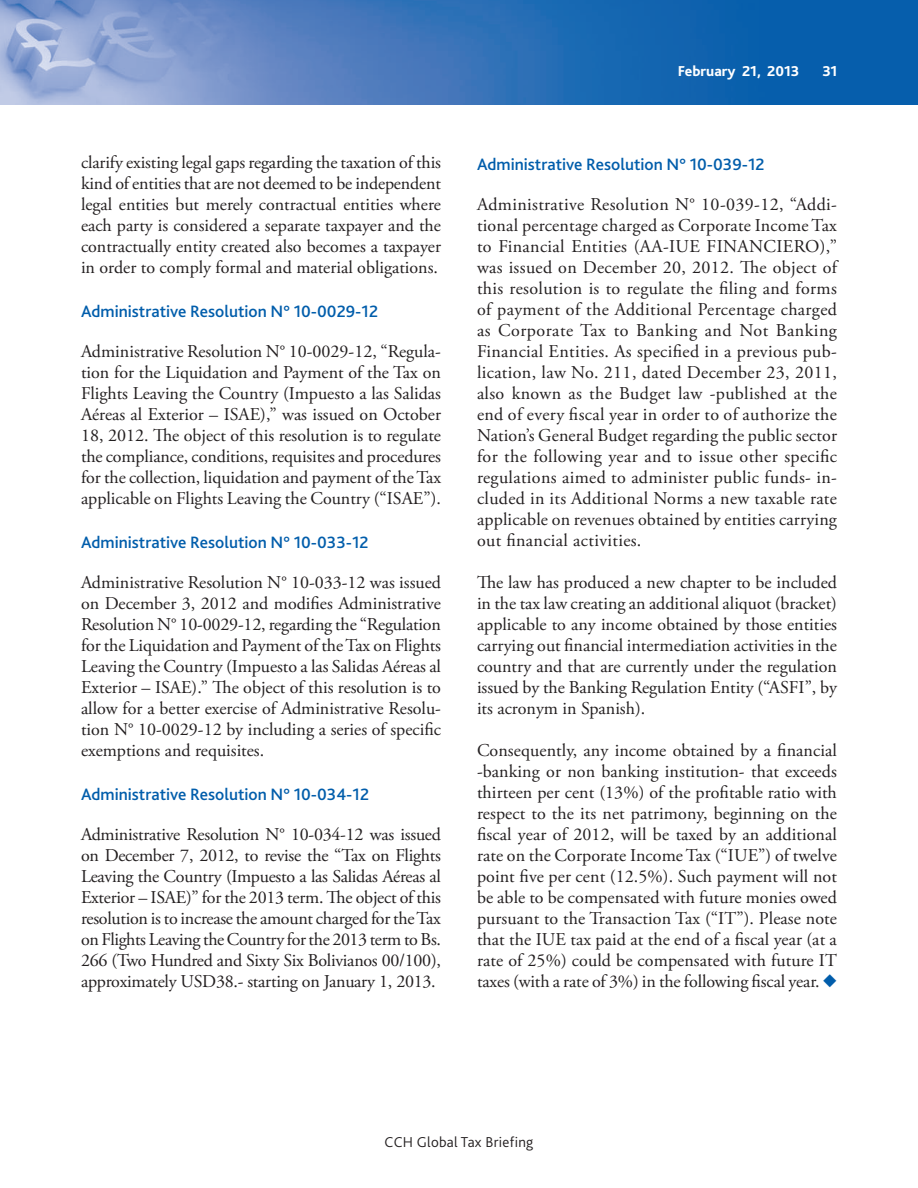
<style>
.page{position:relative;width:918px;height:1188px;background:#fff}
.page>*{position:absolute;margin:0;border:0;box-sizing:border-box;transform-origin:0 0}
.t1{font:18px/21px "Adobe Garamond Pro";color:#231f20;text-align:justify}
.t2{font:500 17.25px "Bliss 2";color:#015dab}
.t3{font:300 15px "Bliss 2";letter-spacing:.02em;color:#231f20}
.t4{font:800 15px "Bliss 2";color:#fff}
.s1{color:#015dab}
</style>
<div class="page">
<img style="left:0;top:0;width:918px;height:105px">
<p class="t1" style="left:81px;top:153px;width:362px">clarify existing legal gaps regarding the taxation of this kind of entities that are not deemed to be independent legal entities but merely contractual entities where each party is considered a separate taxpayer and the contractually entity created also becomes a taxpayer in order to comply formal and material obligations.</p>
<p class="t2" style="left:81px;top:304px;width:299px">Administrative Resolution N° 10-0029-12</p>
<p class="t1" style="left:81px;top:342px;width:362px">Administrative Resolution N° 10-0029-12, “Regula&shy;tion for the Liquidation and Payment of the Tax on Flights Leaving the Country (Impuesto a las Salidas Aéreas al Exterior – ISAE),” was issued on October 18, 2012. The object of this resolution is to regulate the compliance, conditions, requisites and procedures for the collection, liquidation and payment of the Tax applicable on Flights Leaving the Country (“ISAE”).</p>
<p class="t2" style="left:81px;top:535px;width:289px">Administrative Resolution N° 10-033-12</p>
<p class="t1" style="left:81px;top:573px;width:362px">Administrative Resolution N° 10-033-12 was issued on December 3, 2012 and modifies Administrative Resolution N° 10-0029-12, regarding the “Regulation for the Liquidation and Payment of the Tax on Flights Leaving the Country (Impuesto a las Salidas Aéreas al Exterior – ISAE).” The object of this resolution is to allow for a better exercise of Administrative Resolu&shy;tion N° 10-0029-12 by including a series of specific exemptions and requisites.</p>
<p class="t2" style="left:81px;top:787px;width:290px">Administrative Resolution N° 10-034-12</p>
<p class="t1" style="left:81px;top:825px;width:362px">Administrative Resolution N° 10-034-12 was issued on December 7, 2012, to revise the “Tax on Flights Leaving the Country (Impuesto a las Salidas Aéreas al Exterior – ISAE)” for the 2013 term. The object of this resolution is to increase the amount charged for the Tax on Flights Leaving the Country for the 2013 term to Bs.<br>266 (Two Hundred and Sixty Six Bolivianos 00/100), approximately USD38.- starting on January 1, 2013.</p>
<p class="t4" style="left:678px;top:63px;width:123px">February 21, 2013</p>
<p class="t4" style="left:823px;top:63px;width:16px">31</p>
<p class="t2" style="left:477px;top:158px;width:289px">Administrative Resolution N° 10-039-12</p>
<p class="t1" style="left:477px;top:195px;width:362px">Administrative Resolution N° 10-039-12, “Addi&shy;tional percentage charged as Corporate Income Tax to Financial Entities (AA-IUE FINANCIERO),” was issued on December 20, 2012. The object of this resolution is to regulate the filing and forms of payment of the Additional Percentage charged as Corporate Tax to Banking and Not Banking Financial Entities. As specified in a previous pub&shy;lication, law No. 211, dated December 23, 2011, also known as the Budget law -published at the end of every fiscal year in order to of authorize the Nation’s General Budget regarding the public sector for the following year and to issue other specific regulations aimed to administer public funds- in&shy;cluded in its Additional Norms a new taxable rate applicable on revenues obtained by entities carrying out financial activities.</p>
<p class="t1" style="left:477px;top:573px;width:362px">The law has produced a new chapter to be included in the tax law creating an additional aliquot (bracket) applicable to any income obtained by those entities carrying out financial intermediation activities in the country and that are currently under the regulation issued by the Banking Regulation Entity (“ASFI”, by its acronym in Spanish).</p>
<p class="t1" style="left:477px;top:741px;width:361px">Consequently, any income obtained by a financial -banking or non banking institution- that exceeds thirteen per cent (13%) of the profitable ratio with respect to the its net patrimony, beginning on the fiscal year of 2012, will be taxed by an additional rate on the Corporate Income Tax (“IUE”) of twelve point five per cent (12.5%). Such payment will not be able to be compensated with future monies owed pursuant to the Transaction Tax (“IT”). Please note that the IUE tax paid at the end of a fiscal year (at a rate of 25%) could be compensated with future IT taxes (with a rate of 3%) in the following fiscal year. <span class="s1">◆</span></p>
<p class="t3" style="left:385px;top:1137px;width:150px">CCH Global Tax Briefing</p>
</div>
